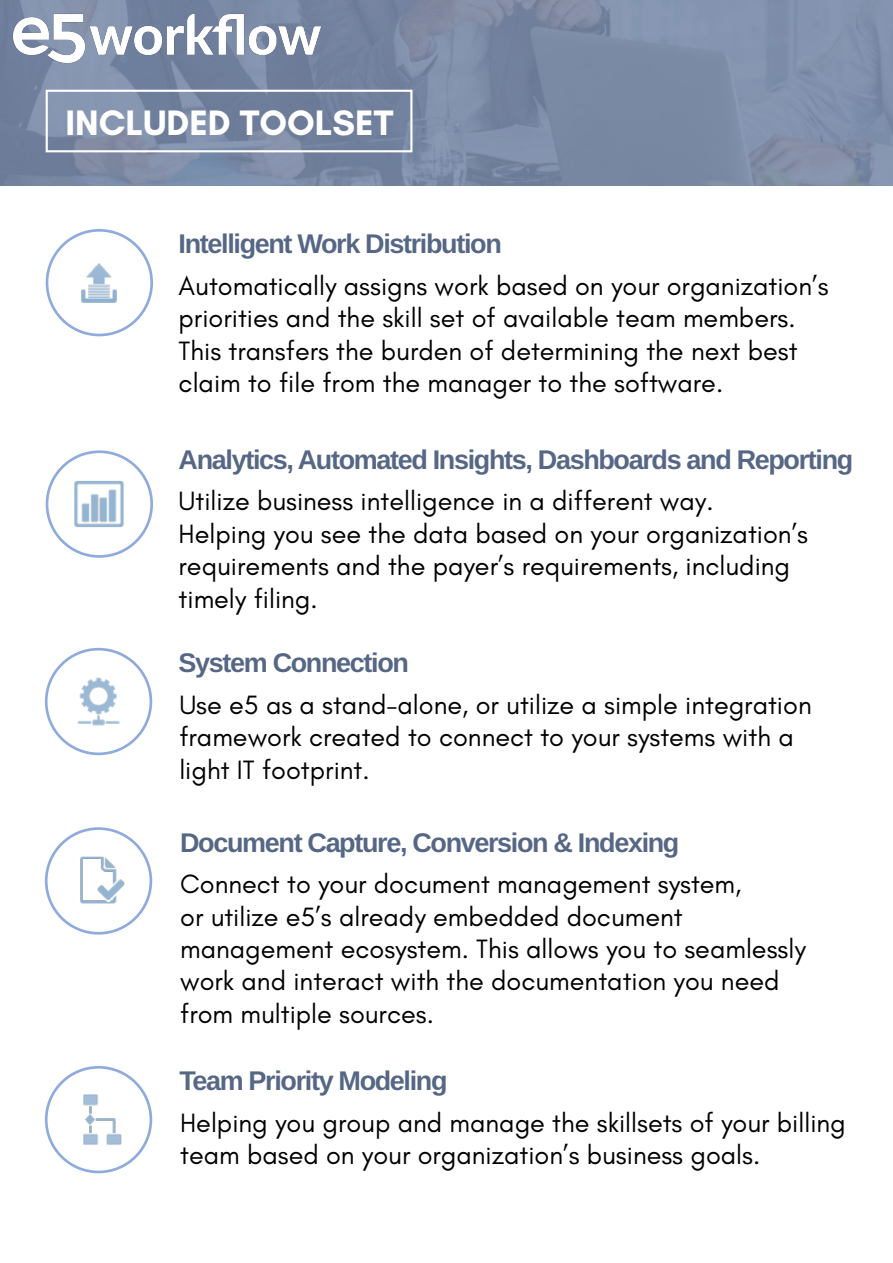
<style>
.page{position:relative;width:893px;height:1263px;background:#fff}
.page>*{position:absolute;margin:0;border:0;box-sizing:border-box;transform-origin:0 0}
.t1{font:700 36px "Glacial Indifference";color:#fff}
.t2{font:27px/32.4px "Glacial Indifference";color:#000}
.Headers{font:27px "Arimo";letter-spacing:-.05em;color:#566785}
</style>
<div class="page">
<svg style="left:0;top:0;width:893px;height:185px;background:#7b8aa5"></svg>
<img style="left:81px;top:263px;width:36px;height:40px">
<div style="left:46px;top:229px;width:107px;height:107px;border:3px solid #8fabdd;border-radius:50%"></div>
<img style="left:74px;top:468px;width:62px;height:72px">
<div style="left:46px;top:450px;width:107px;height:108px;border:3px solid #8fabdd;border-radius:50%"></div>
<img style="left:60px;top:1081px;width:77px;height:77px">
<div style="left:45px;top:1066px;width:107px;height:107px;border:3px solid #8fabdd;border-radius:50%"></div>
<img style="left:61px;top:843px;width:76px;height:76px">
<div style="left:45px;top:827px;width:107px;height:107px;border:3px solid #8fabdd;border-radius:50%"></div>
<img style="left:77px;top:677px;width:43px;height:49px">
<div style="left:45px;top:648px;width:107px;height:107px;border:3px solid #8fabdd;border-radius:50%"></div>
<div style="left:46px;top:90px;width:366px;height:62px;border:2px solid #fff"></div>
<img style="left:13px;top:13px;width:308px;height:52px">
<p class="t1" style="left:65px;top:100px;width:329px">INCLUDED TOOLSET</p>
<p class="Headers" style="left:179px;top:225px;width:325px">Intelligent Work Distribution</p>
<p class="t2" style="left:179px;top:270px;width:651px">Automatically assigns work based on your organization’s priorities and the skill set of available team members.<br>This transfers the burden of determining the next best claim to file from the manager to the software.</p>
<p class="Headers" style="left:179px;top:441px;width:676px">Analytics, Automated Insights, Dashboards and Reporting</p>
<p class="t2" style="left:179px;top:486px;width:631px">Utilize business intelligence in a different way.<br>Helping you see the data based on your organization’s requirements and the payer’s requirements, including timely filing.</p>
<p class="Headers" style="left:179px;top:644px;width:232px">System Connection</p>
<p class="t2" style="left:179px;top:689px;width:634px">Use e5 as a stand-alone, or utilize a simple integration framework created to connect to your systems with a light IT footprint.</p>
<p class="Headers" style="left:180px;top:823px;width:501px">Document Capture, Conversion &amp; Indexing</p>
<p class="t2" style="left:180px;top:868px;width:627px">Connect to your document management system,<br>or utilize e5’s already embedded document management ecosystem. This allows you to seamlessly work and interact with the documentation you need from multiple sources.</p>
<p class="Headers" style="left:179px;top:1062px;width:270px">Team Priority Modeling</p>
<p class="t2" style="left:180px;top:1107px;width:667px">Helping you group and manage the skillsets of your billing team based on your organization’s business goals.</p>
</div>
